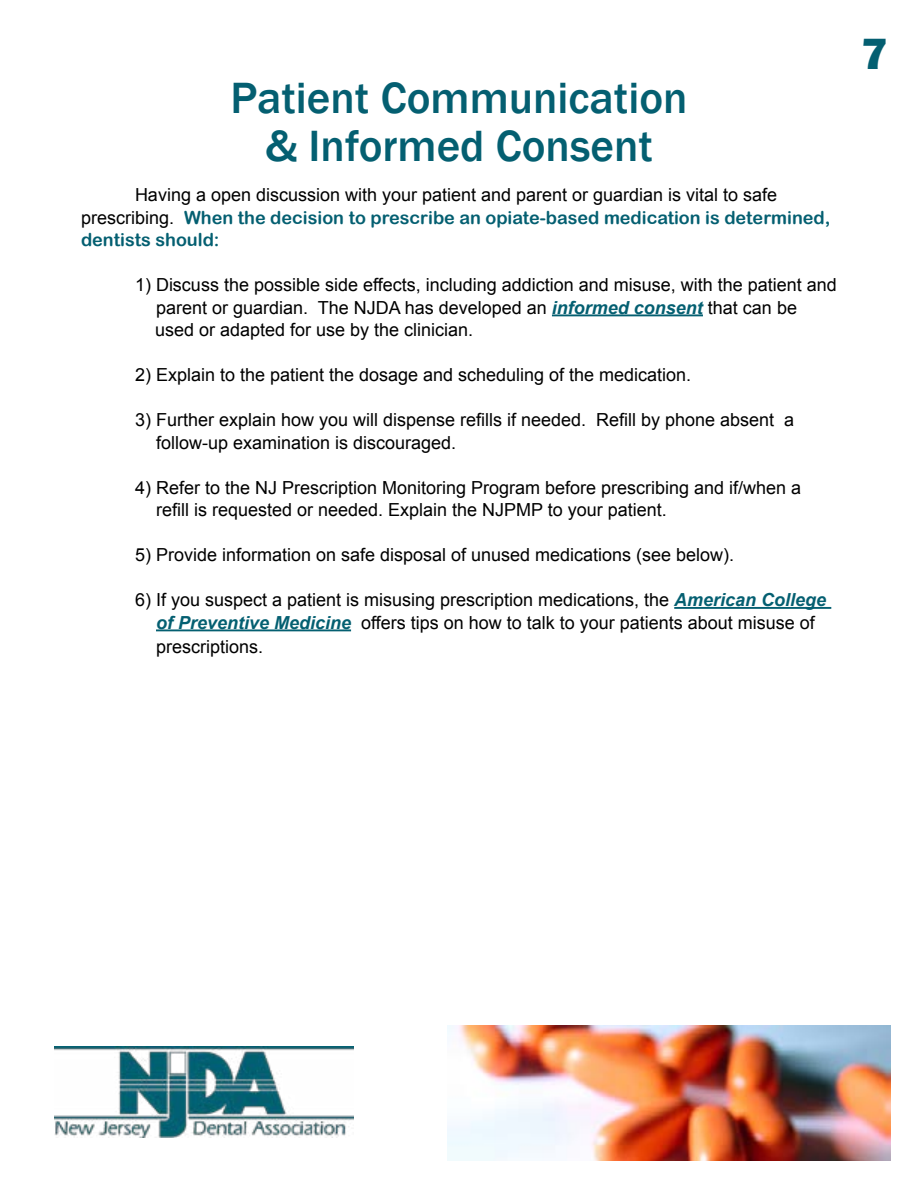
<style>
.page{position:relative;width:918px;height:1188px;background:#fff}
.page>*{position:absolute;margin:0;border:0;box-sizing:border-box;transform-origin:0 0}
.t1{font:500 45px "Franklin Gothic";color:#045f71}
.t2{font:800 45px "Franklin Gothic";color:#045f71}
.t3{font:18px/22.5px "Arial";color:#000}
.t4{font:18px/22.5px "Arial Rounded MT Bold";color:#045f71}
.s1{font-family:"Arial";color:#000}
.s2{font-weight:700;font-style:italic;color:#045f71}
</style>
<div class="page">
<img style="left:447px;top:1025px;width:444px;height:136px">
<img style="left:54px;top:1046px;width:300px;height:92px">
<hr style="left:552px;top:314px;width:151px;height:2px;background:#045f71">
<hr style="left:674px;top:607px;width:157px;height:2px;background:#045f71">
<hr style="left:156px;top:629px;width:195px;height:2px;background:#045f71">
<p class="t1" style="left:231px;top:70px;width:459px">Patient Communication</p>
<p class="t1" style="left:265px;top:118px;width:389px">&amp; Informed Consent</p>
<p class="t3" style="left:135px;top:184px;width:644px">Having a open discussion with your patient and parent or guardian is vital to safe</p>
<p class="t4" style="left:81px;top:206px;width:751px"><span class="s1">prescribing.</span> When the decision to prescribe an opiate-based medication is determined, dentists should:</p>
<p class="t3" style="left:135px;top:274px;width:703px">1) Discuss the possible side effects, including addiction and misuse, with the patient and</p>
<p class="t3" style="left:155px;top:296px;width:644px">parent or guardian. The NJDA has developed an <span class="s2">informed consent</span> that can be used or adapted for use by the clinician.</p>
<p class="t3" style="left:135px;top:364px;width:558px">2) Explain to the patient the dosage and scheduling of the medication.</p>
<p class="t3" style="left:135px;top:409px;width:661px">3) Further explain how you will dispense refills if needed. Refill by phone absent a</p>
<p class="t3" style="left:156px;top:431px;width:302px">follow-up examination is discouraged.</p>
<p class="t3" style="left:135px;top:476px;width:668px">4) Refer to the NJ Prescription Monitoring Program before prescribing and if/when a</p>
<p class="t3" style="left:156px;top:499px;width:512px">refill is requested or needed. Explain the NJPMP to your patient.</p>
<p class="t3" style="left:135px;top:544px;width:601px">5) Provide information on safe disposal of unused medications (see below).</p>
<p class="t3" style="left:135px;top:589px;width:693px">6) If you suspect a patient is misusing prescription medications, the <span class="s2">American College</span></p>
<p class="t3" style="left:156px;top:611px;width:660px"><span class="s2">of Preventive Medicine</span> offers tips on how to talk to your patients about misuse of</p>
<p class="t3" style="left:156px;top:635px;width:109px">prescriptions.</p>
<p class="t2" style="left:862px;top:25px;width:28px">7</p>
</div>
